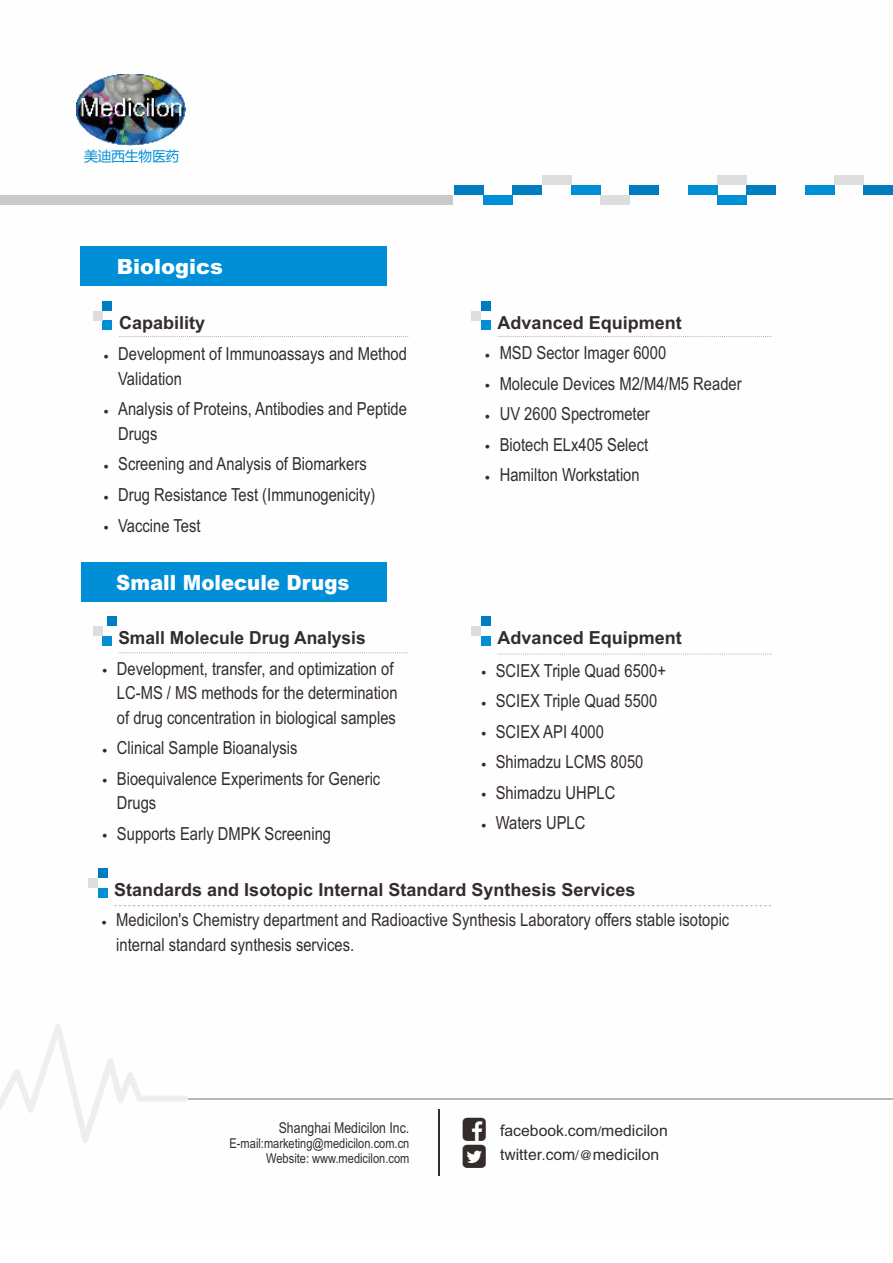
<style>
.page{position:relative;width:893px;height:1263px;background:#fff}
.page>*{position:absolute;margin:0;border:0;box-sizing:border-box;transform-origin:0 0}
.t1{font:900 21px "Arial";color:#fefefe;scale:.94 1}
.t2{font:900 21px "Arial";color:#fefefe}
.t3{font:18px/24.5px "Arial Narrow";color:#332c2b}
.t4{font:700 18px "Arial";color:#332c2b}
.t5{font:15.75px "Arial";color:#332c2b}
.t6{font:15.75px "FZHTJW GB1 0";color:#332c2b}
.t7{font:15px "Arial Narrow";color:#332c2b}
.t8{font:13.8px "Microsoft Ya Hei";letter-spacing:-.015em;color:#008fd7}
.t9{font:13.5px/15.3px "Arial Narrow";color:#332c2b;text-align:right}
.s1{font-family:"FZHTJW GB1 0";font-size:13.5px}
.s2{font-size:13.5px}
.s3{font-family:"Arial"}
</style>
<div class="page">
<hr style="left:167px;top:1098px;width:725px;height:1px;background:#b6b6b7">
<svg style="left:0;top:1024px;width:188px;height:119px"></svg>
<div style="left:0;top:195px;width:453px;height:10px;background:#c9caca"></div>
<div style="left:454px;top:185px;width:29px;height:10px;background:#007cc1"></div>
<div style="left:483px;top:195px;width:30px;height:10px;background:#008fd7"></div>
<div style="left:542px;top:175px;width:29px;height:10px;background:#dcdddd"></div>
<div style="left:513px;top:185px;width:29px;height:10px;background:#007cc1"></div>
<div style="left:571px;top:185px;width:29px;height:10px;background:#008fd7"></div>
<div style="left:630px;top:185px;width:29px;height:10px;background:#007cc1"></div>
<div style="left:688px;top:185px;width:29px;height:10px;background:#008fd7"></div>
<div style="left:747px;top:185px;width:29px;height:10px;background:#007cc1"></div>
<div style="left:805px;top:185px;width:29px;height:10px;background:#008fd7"></div>
<div style="left:864px;top:185px;width:29px;height:10px;background:#007cc1"></div>
<div style="left:600px;top:195px;width:30px;height:10px;background:#dcdddd"></div>
<div style="left:717px;top:195px;width:30px;height:10px;background:#008fd7"></div>
<div style="left:717px;top:175px;width:30px;height:10px;background:#dcdddd"></div>
<div style="left:834px;top:175px;width:30px;height:10px;background:#dcdddd"></div>
<div style="left:81px;top:562px;width:305px;height:40px;background:#008fd7"></div>
<div style="left:80px;top:246px;width:306px;height:40px;background:#008fd7"></div>
<img style="left:77px;top:75px;width:109px;height:71px">
<div style="left:98px;top:888px;width:9px;height:10px;background:#008fd7"></div>
<div style="left:98px;top:868px;width:9px;height:10px;background:#007cc1"></div>
<div style="left:88px;top:878px;width:10px;height:10px;background:#dcdddd"></div>
<svg style="left:114px;top:905px;width:658px;height:1px"></svg>
<svg style="left:118px;top:652px;width:291px;height:1px"></svg>
<div style="left:102px;top:636px;width:10px;height:10px;background:#008fd7"></div>
<div style="left:107px;top:616px;width:9px;height:10px;background:#007cc1"></div>
<div style="left:93px;top:626px;width:9px;height:10px;background:#dcdddd"></div>
<svg style="left:498px;top:653px;width:274px;height:1px"></svg>
<div style="left:481px;top:636px;width:10px;height:10px;background:#008fd7"></div>
<div style="left:481px;top:616px;width:10px;height:10px;background:#007cc1"></div>
<div style="left:471px;top:626px;width:10px;height:10px;background:#dcdddd"></div>
<svg style="left:498px;top:336px;width:274px;height:1px"></svg>
<div style="left:481px;top:320px;width:10px;height:10px;background:#008fd7"></div>
<div style="left:481px;top:300px;width:10px;height:10px;background:#007cc1"></div>
<div style="left:471px;top:310px;width:10px;height:10px;background:#dcdddd"></div>
<svg style="left:119px;top:336px;width:290px;height:1px"></svg>
<div style="left:103px;top:320px;width:9px;height:10px;background:#008fd7"></div>
<div style="left:103px;top:300px;width:9px;height:10px;background:#007cc1"></div>
<div style="left:93px;top:310px;width:10px;height:10px;background:#dcdddd"></div>
<hr style="left:439px;top:1109px;width:1px;height:67px;background:#332c2b">
<p class="t8" style="left:84px;top:150px;width:97px">美迪西生物医药</p>
<p class="t2" style="left:117px;top:259px;width:108px">Biologics</p>
<p class="t4" style="left:119px;top:315px;width:88px">Capability</p>
<p class="t3" style="left:118px;top:343px;width:290px;text-indent:-15px"><sub>•</sub> Development of Immunoassays and Method<br>Validation</p>
<p class="t3" style="left:118px;top:398px;width:290px;text-indent:-15px"><sub>•</sub> Analysis of Proteins, Antibodies and Peptide<br>Drugs</p>
<p class="t3" style="left:103px;top:454px;width:265px"><sub>•</sub> Screening and Analysis of Biomarkers</p>
<p class="t3" style="left:103px;top:484px;width:274px"><sub>•</sub> Drug Resistance Test (Immunogenicity)</p>
<p class="t3" style="left:103px;top:515px;width:99px"><sub>•</sub> Vaccine Test</p>
<p class="t1" style="left:116px;top:575px;width:250px">Small Molecule Drugs</p>
<p class="t4" style="left:118px;top:631px;width:249px">Small Molecule Drug Analysis</p>
<p class="t3" style="left:117px;top:658px;width:282px;text-indent:-15px"><sub>•</sub> Development, transfer, and optimization of<br>LC-MS / MS methods for the determination of drug concentration in biological samples</p>
<p class="t3" style="left:102px;top:737px;width:197px"><sub>•</sub> Clinical Sample Bioanalysis</p>
<p class="t3" style="left:117px;top:768px;width:265px;text-indent:-15px"><sub>•</sub> Bioequivalence Experiments for Generic<br>Drugs</p>
<p class="t3" style="left:102px;top:823px;width:230px"><sub>•</sub> Supports Early DMPK Screening</p>
<p class="t4" style="left:498px;top:315px;width:186px">Advanced Equipment</p>
<p class="t3" style="left:485px;top:342px;width:183px"><sub>•</sub> MSD Sector Imager 6000</p>
<p class="t3" style="left:485px;top:373px;width:258px"><sub>•</sub> Molecule Devices M2/M4/M5 Reader</p>
<p class="t3" style="left:485px;top:403px;width:166px"><sub>•</sub> UV 2600 Spectrometer</p>
<p class="t3" style="left:485px;top:434px;width:165px"><sub>•</sub> Biotech ELx405 Select</p>
<p class="t3" style="left:485px;top:464px;width:156px"><sub>•</sub> Hamilton Workstation</p>
<p class="t4" style="left:498px;top:631px;width:186px">Advanced Equipment</p>
<p class="t3" style="left:481px;top:660px;width:186px"><sub>•</sub> SCIEX Triple Quad 6500+</p>
<p class="t3" style="left:481px;top:690px;width:178px"><sub>•</sub> SCIEX Triple Quad 5500</p>
<p class="t3" style="left:481px;top:721px;width:125px"><sub>•</sub> SCIEX API 4000</p>
<p class="t3" style="left:481px;top:751px;width:164px"><sub>•</sub> Shimadzu LCMS 8050</p>
<p class="t3" style="left:481px;top:782px;width:136px"><sub>•</sub> Shimadzu UHPLC</p>
<p class="t3" style="left:481px;top:812px;width:106px"><sub>•</sub> Waters UPLC</p>
<p class="t4" style="left:114px;top:883px;width:523px">Standards and Isotopic Internal Standard Synthesis Services</p>
<p class="t3" style="left:116px;top:909px;width:614px;text-indent:-15px"><sub>•</sub> Medicilon's Chemistry department and Radioactive Synthesis Laboratory offers stable isotopic internal standard synthesis services.</p>
<p class="t7" style="left:279px;top:1121px;width:132px">Shanghai Medicilon Inc.</p>
<p class="t9" style="left:230px;top:1137px;width:181px">E-mail:marketing@medicilon.com.cn<br>Website: www.medicilon.com</p>
<p class="t5" style="left:500px;top:1125px;width:169px">facebook<span class="s1">.</span>com<span class="s1">/</span>medicilon</p>
<p class="t6" style="left:500px;top:1146px;width:161px">twitter<span class="s2">.</span>com<span class="s2">/@</span><span class="s3">medicilon</span></p>
</div>
